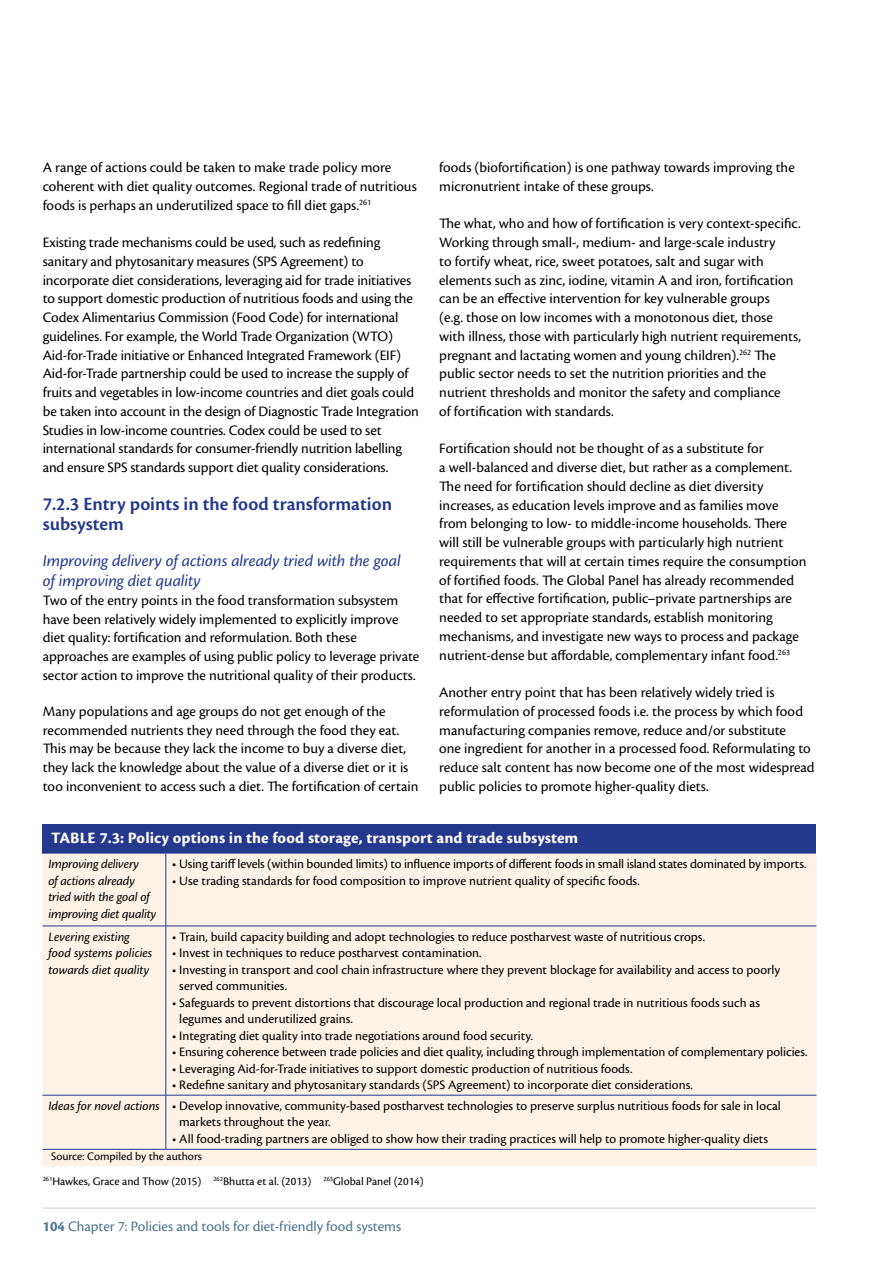
<style>
.page{position:relative;width:893px;height:1263px;background:#fff}
.page>*{position:absolute;margin:0;border:0;box-sizing:border-box;transform-origin:0 0}
.t1{font:600 19.5px/20.2px "Cronos Pro";color:#24388d}
.t2{font:italic 17.25px/20.2px "Cronos Pro";letter-spacing:-.005em;color:#24388d}
.t3{font:16.5px "Cronos Pro Bold Capt";letter-spacing:.005em;color:#fff}
.t4{font:15px/18.8px "Cronos Pro";color:#000}
.t5{font:15px "Cronos Pro";color:#487590}
.t6{font:13.5px/16.5px "Cronos Pro";color:#000}
.t7{font:italic 13.5px/16.5px "Cronos Pro";letter-spacing:-.01em;color:#000}
.t8{font:12px "Cronos Pro";color:#000}
.s1{font-style:italic}
.s2{font-weight:700}
</style>
<div class="page">
<hr style="left:43px;top:1208px;width:773px;height:1px;background:#cad1db">
<div style="left:43px;top:824px;width:773px;height:30px;background:#24388d"></div>
<div style="left:43px;top:854px;width:773px;height:312px;background:#fcf2e6"></div>
<hr style="left:166px;top:854px;width:1px;height:72px;background:#24388d">
<hr style="left:43px;top:926px;width:123px;height:1px;background:#24388d">
<hr style="left:166px;top:926px;width:279px;height:1px;background:#24388d">
<hr style="left:166px;top:926px;width:1px;height:169px;background:#24388d">
<hr style="left:445px;top:926px;width:371px;height:1px;background:#24388d">
<hr style="left:43px;top:1095px;width:123px;height:1px;background:#24388d">
<hr style="left:166px;top:1095px;width:279px;height:1px;background:#24388d">
<hr style="left:166px;top:1095px;width:1px;height:54px;background:#24388d">
<hr style="left:445px;top:1095px;width:371px;height:1px;background:#24388d">
<hr style="left:445px;top:1149px;width:371px;height:1px;background:#24388d">
<hr style="left:43px;top:1149px;width:123px;height:1px;background:#24388d">
<hr style="left:166px;top:1149px;width:279px;height:1px;background:#24388d">
<p class="t4" style="left:43px;top:158px;width:376px">A range of actions could be taken to make trade policy more coherent with diet quality outcomes. Regional trade of nutritious foods is perhaps an underutilized space to fill diet gaps.<sup>261</sup></p>
<p class="t4" style="left:43px;top:233px;width:378px">Existing trade mechanisms could be used, such as redefining sanitary and phytosanitary measures (SPS Agreement) to incorporate diet considerations, leveraging aid for trade initiatives to support domestic production of nutritious foods and using the Codex Alimentarius Commission (Food Code) for international guidelines. For example, the World Trade Organization (WTO)<br>Aid-for-Trade initiative or Enhanced Integrated Framework (EIF)<br>Aid-for-Trade partnership could be used to increase the supply of fruits and vegetables in low-income countries and diet goals could be taken into account in the design of Diagnostic Trade Integration Studies in low-income countries. Codex could be used to set international standards for consumer-friendly nutrition labelling and ensure SPS standards support diet quality considerations.</p>
<h1 class="t1" style="left:43px;top:494px;width:351px">7.2.3 Entry points in the food transformation subsystem</h1>
<p class="t2" style="left:43px;top:550px;width:360px">Improving delivery of actions already tried with the goal of improving diet quality</p>
<p class="t4" style="left:43px;top:591px;width:378px">Two of the entry points in the food transformation subsystem have been relatively widely implemented to explicitly improve diet quality: fortification and reformulation. Both these approaches are examples of using public policy to leverage private sector action to improve the nutritional quality of their products.</p>
<p class="t4" style="left:43px;top:702px;width:377px">Many populations and age groups do not get enough of the recommended nutrients they need through the food they eat.<br>This may be because they lack the income to buy a diverse diet, they lack the knowledge about the value of a diverse diet or it is too inconvenient to access such a diet. The fortification of certain</p>
<p class="t4" style="left:439px;top:158px;width:357px">foods (biofortification) is one pathway towards improving the micronutrient intake of these groups.</p>
<p class="t4" style="left:439px;top:214px;width:363px">The what, who and how of fortification is very context-specific.<br>Working through small-, medium- and large-scale industry<br>to fortify wheat, rice, sweet potatoes, salt and sugar with elements such as zinc, iodine, vitamin A and iron, fortification can be an effective intervention for key vulnerable groups<br>(e.g. those on low incomes with a monotonous diet, those with illness, those with particularly high nutrient requirements, pregnant and lactating women and young children).<sup>262</sup> The public sector needs to set the nutrition priorities and the nutrient thresholds and monitor the safety and compliance<br>of fortification with standards.</p>
<p class="t4" style="left:439px;top:439px;width:369px">Fortification should not be thought of as a substitute for<br>a well-balanced and diverse diet, but rather as a complement.<br>The need for fortification should decline as diet diversity increases, as education levels improve and as families move from belonging to low- to middle-income households. There will still be vulnerable groups with particularly high nutrient requirements that will at certain times require the consumption of fortified foods. The Global Panel has already recommended that for effective fortification, public–private partnerships are needed to set appropriate standards, establish monitoring mechanisms, and investigate new ways to process and package nutrient-dense but affordable, complementary infant food.<sup>263</sup></p>
<p class="t4" style="left:439px;top:683px;width:377px">Another entry point that has been relatively widely tried is reformulation of processed foods i.e. the process by which food manufacturing companies remove, reduce and/or substitute<br>one ingredient for another in a processed food. Reformulating to reduce salt content has now become one of the most widespread public policies to promote higher-quality diets.</p>
<p class="t3" style="left:51px;top:828px;width:529px">TABLE 7.3: Policy options in the food storage, transport and trade subsystem</p>
<p class="t7" style="left:48px;top:856px;width:110px">Improving delivery<br>of actions already tried with the goal of improving diet quality</p>
<p class="t6" style="left:172px;top:856px;width:636px">• Using tariff levels (within bounded limits) to influence imports of different foods in small island states dominated by imports.</p>
<p class="t6" style="left:172px;top:872px;width:469px">• Use trading standards for food composition to improve nutrient quality of specific foods.</p>
<p class="t7" style="left:48px;top:928px;width:106px">Levering existing food systems policies towards diet quality</p>
<p class="t6" style="left:172px;top:928px;width:534px">• Train, build capacity building and adopt technologies to reduce postharvest waste of nutritious crops.</p>
<p class="t6" style="left:172px;top:945px;width:311px">• Invest in techniques to reduce postharvest contamination.</p>
<p class="t6" style="left:179px;top:961px;width:602px;text-indent:-7px">• Investing in transport and cool chain infrastructure where they prevent blockage for availability and access to poorly served communities.</p>
<p class="t6" style="left:179px;top:994px;width:582px;text-indent:-7px">• Safeguards to prevent distortions that discourage local production and regional trade in nutritious foods such as legumes and underutilized grains.</p>
<p class="t6" style="left:172px;top:1027px;width:362px">• Integrating diet quality into trade negotiations around food security.</p>
<p class="t6" style="left:172px;top:1044px;width:637px">• Ensuring coherence between trade policies and diet quality, including through implementation of complementary policies.</p>
<p class="t6" style="left:172px;top:1060px;width:462px">• Leveraging Aid-for-Trade initiatives to support domestic production of nutritious foods.</p>
<p class="t6" style="left:48px;top:1075px;width:734px;line-height:20.7px;text-indent:124px">• Redefine sanitary and phytosanitary standards (SPS Agreement) to incorporate diet considerations.<br><span class="s1">Ideas for novel actions</span> • Develop innovative, community-based postharvest technologies to preserve surplus nutritious foods for sale in local</p>
<p class="t6" style="left:179px;top:1114px;width:153px">markets throughout the year.</p>
<p class="t6" style="left:172px;top:1130px;width:597px">• All food-trading partners are obliged to show how their trading practices will help to promote higher-quality diets</p>
<p class="t8" style="left:51px;top:1149px;width:152px">Source: Compiled by the authors</p>
<p class="t8" style="left:43px;top:1174px;width:382px"><sup>261</sup>Hawkes, Grace and Thow (2015) <sup>262</sup>Bhutta et al. (2013) <sup>263</sup>Global Panel (2014)</p>
<p class="t5" style="left:43px;top:1217px;width:360px"><span class="s2">104</span> Chapter 7: Policies and tools for diet-friendly food systems</p>
</div>
